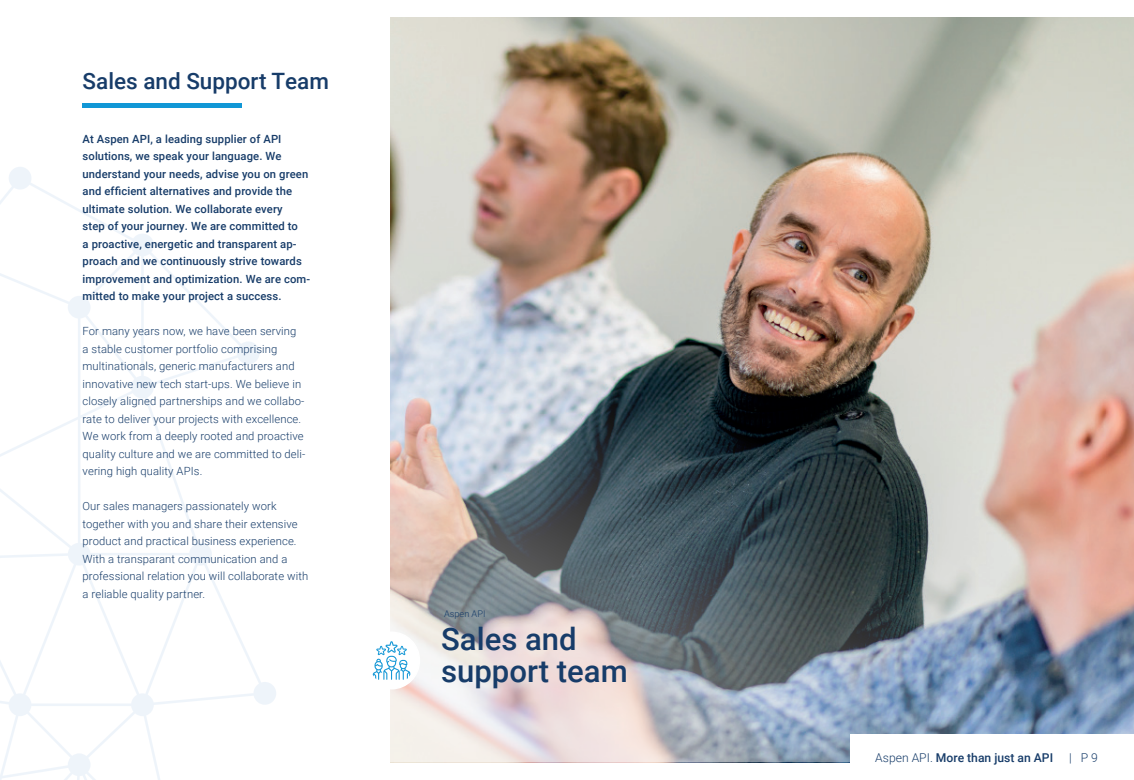
<style>
.page{position:relative;width:1134px;height:780px;background:#fff}
.page>*{position:absolute;margin:0;border:0;box-sizing:border-box;transform-origin:0 0}
.t1{font:500 31.12px/32.8px "Roboto";color:#173c69}
.t2{font:500 22.5px "Roboto";color:#173c69}
.t3{font:500 12.12px "Roboto";color:#173c69}
.t4{font:300 12.12px "Roboto";color:#173c69}
.t5{font:300 11.25px/17.5px "Roboto";letter-spacing:.01em;color:#173c69}
.t6{font:500 11.25px/17.5px "Roboto";letter-spacing:.01em;color:#173c69}
.t7{font:300 9.25px "Roboto";color:#173c69}
.s1{font-weight:300}
</style>
<div class="page">
<svg style="left:0;top:167px;width:276px;height:613px"></svg>
<img style="left:390px;top:18px;width:744px;height:744px">
<div style="left:850px;top:735px;width:284px;height:45px;background:#fff"></div>
<hr style="left:83px;top:103px;width:159px;height:4px;background:#1197d6">
<div style="left:364px;top:632px;width:55px;height:56px;background:#fff;border-radius:50%"></div>
<svg style="left:373px;top:641px;width:37px;height:38px"></svg>
<div style="left:363px;top:631px;width:57px;height:58px;border:2px solid #fff;border-radius:50%"></div>
<h2 class="t2" style="left:83px;top:65px;width:248px">Sales and Support Team</h2>
<p class="t6" style="left:83px;top:129px;width:229px">At Aspen API, a leading supplier of API solutions, we speak your language. We understand your needs, advise you on green and efficient alternatives and provide the ultimate solution. We collaborate every<br>step of your journey. We are committed to<br>a proactive, energetic and transparent ap&shy;proach and we continuously strive towards improvement and optimization. We are com&shy;mitted to make your project a success.</p>
<p class="t5" style="left:83px;top:322px;width:224px">For many years now, we have been serving<br>a stable customer portfolio comprising multinationals, generic manufacturers and innovative new tech start-ups. We believe in closely aligned partnerships and we collabo&shy;rate to deliver your projects with excellence.<br>We work from a deeply rooted and proactive quality culture and we are committed to deli&shy;vering high quality APIs.</p>
<p class="t5" style="left:83px;top:497px;width:227px">Our sales managers passionately work together with you and share their extensive product and practical business experience.<br>With a transparant communication and a professional relation you will collaborate with a reliable quality partner.</p>
<p class="t7" style="left:444px;top:607px;width:43px">Aspen API</p>
<h1 class="t1" style="left:441px;top:621px;width:188px">Sales and support team</h1>
<p class="t3" style="left:875px;top:748px;width:179px"><span class="s1">Aspen API.</span> More than just an API</p>
<p class="t4" style="left:1069px;top:748px;width:30px">| P 9</p>
</div>
